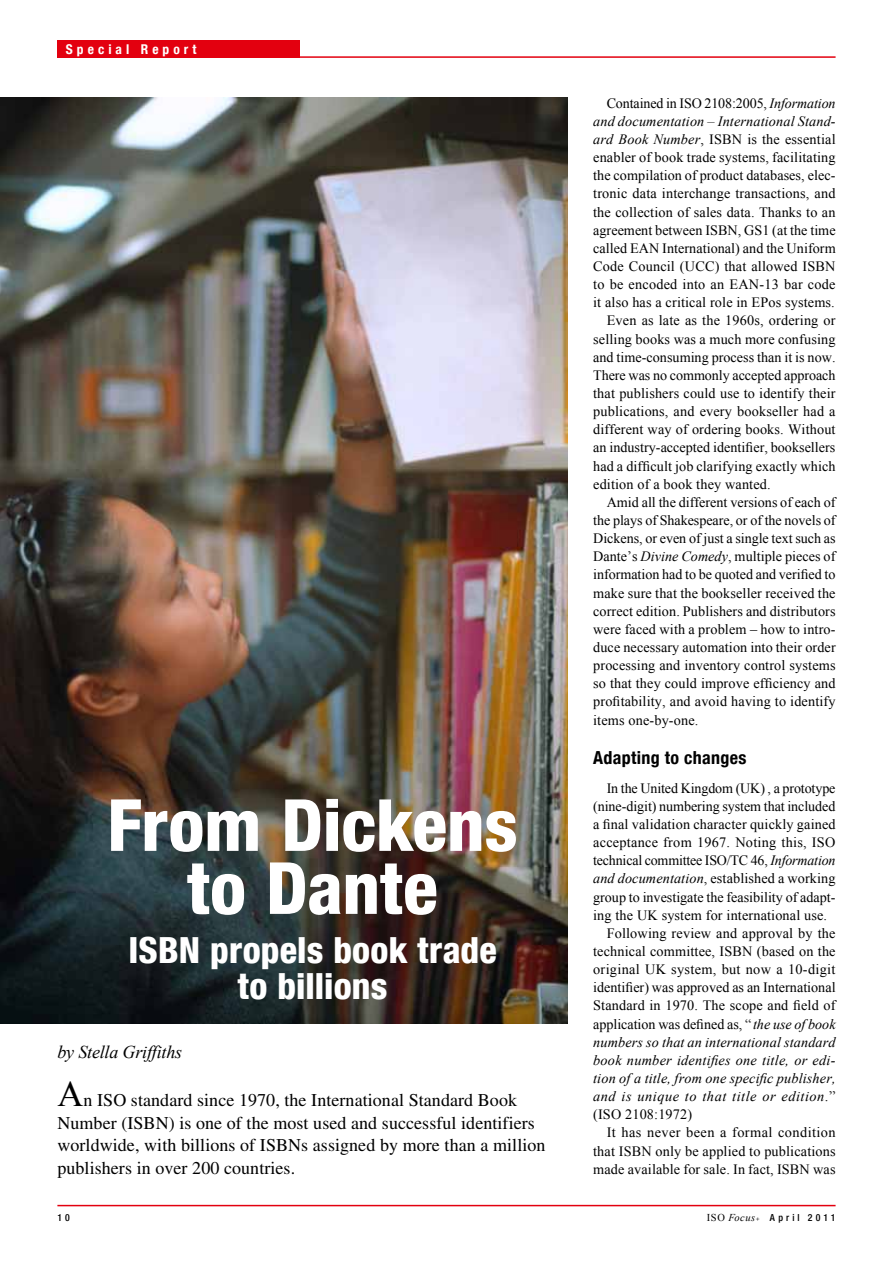
<style>
.page{position:relative;width:893px;height:1263px;background:#fff}
.page>*{position:absolute;margin:0;border:0;box-sizing:border-box;transform-origin:0 0}
.t1{font:800 condensed 72px/63px "Helvetica Neue LT Com";color:#fff;text-align:center}
.t2{font:800 condensed 36px/36px "Helvetica Neue LT Com";letter-spacing:.005em;color:#fff;text-align:center}
.t3{font:18px/22.5px "Times";letter-spacing:.005em;color:#000}
.t4{font:italic 18px "Times New Roman";letter-spacing:-.01em;color:#000}
.t5{font:700 condensed 18px "Helvetica Neue LT Com";letter-spacing:.015em;color:#000}
.t6{font:14.25px "Times New Roman";letter-spacing:.01em;color:#000}
.t7{font:italic 14.25px "Times New Roman";letter-spacing:.01em;color:#000}
.t8{font:14.25px "Times New Roman";letter-spacing:-.01em;color:#000}
.t9{font:14.25px "Times New Roman";letter-spacing:-.015em;color:#000}
.t10{font:italic 14.25px "Times New Roman";letter-spacing:.035em;color:#000}
.t11{font:14.25px "Times New Roman";letter-spacing:.03em;color:#000}
.t12{font:700 condensed 13.5px "Helvetica Neue LT Com";letter-spacing:.3em;color:#fff}
.t13{font:500 condensed 9.75px "Helvetica Neue LT Com";letter-spacing:.32em;color:#000}
.s1{font-family:"Times New Roman";font-size:36px}
.s2{font-style:italic}
.s3{font-style:normal}
.s4{font-family:"Times New Roman";font-weight:400;font-stretch:normal;font-size:10.5px}
.s5{font-family:"Times New Roman";font-weight:400;font-style:italic;font-stretch:normal;font-size:10.5px}
.s6{font-family:"Times New Roman";font-weight:700;font-style:italic;font-stretch:normal;font-size:6px}
</style>
<div class="page">
<hr style="left:57px;top:1205px;width:779px;height:1px;background:#e3000f">
<hr style="left:57px;top:56px;width:779px;height:2px;background:#e3000f">
<div style="left:57px;top:41px;width:243px;height:17px;background:#e3000f"></div>
<img style="left:0;top:98px;width:568px;height:925px">
<p class="t12" style="left:66px;top:41px;width:132px">Special Report</p>
<h1 class="t1" style="left:107px;top:793px;width:412px">From Dickens to Dante</h1>
<h2 class="t2" style="left:128px;top:931px;width:370px">ISBN propels book trade to billions</h2>
<p class="t4" style="left:57px;top:1040px;width:126px">by Stella Griffiths</p>
<p class="t3" style="left:57px;top:1089px;width:490px"><span class="s1">A</span>n ISO standard since 1970, the International Standard Book Number (ISBN) is one of the most used and successful identifiers worldwide, with billions of ISBNs assigned by more than a million publishers in over 200 countries.</p>
<p class="t8" style="left:607px;top:93px;width:230px">Contained in ISO 2108:2005, <span class="s2">Information</span></p>
<p class="t7" style="left:593px;top:111px;width:244px">and documentation – International Stand-</p>
<p class="t6" style="left:593px;top:130px;width:244px"><span class="s2">ard Book Number</span>, ISBN is the essential</p>
<p class="t6" style="left:593px;top:148px;width:244px">enabler of book trade systems, facilitating</p>
<p class="t6" style="left:593px;top:166px;width:244px">the compilation of product databases, elec-</p>
<p class="t6" style="left:593px;top:184px;width:244px">tronic data interchange transactions, and</p>
<p class="t6" style="left:593px;top:202px;width:244px">the collection of sales data. Thanks to an</p>
<p class="t6" style="left:593px;top:220px;width:244px">agreement between ISBN, GS1 (at the time</p>
<p class="t6" style="left:593px;top:238px;width:244px">called EAN International) and the Uniform</p>
<p class="t6" style="left:593px;top:257px;width:244px">Code Council (UCC) that allowed ISBN</p>
<p class="t6" style="left:593px;top:275px;width:244px">to be encoded into an EAN-13 bar code</p>
<p class="t6" style="left:593px;top:293px;width:243px">it also has a critical role in EPos systems.</p>
<p class="t6" style="left:607px;top:311px;width:230px">Even as late as the 1960s, ordering or</p>
<p class="t6" style="left:593px;top:329px;width:244px">selling books was a much more confusing</p>
<p class="t6" style="left:593px;top:347px;width:244px">and time-consuming process than it is now.</p>
<p class="t6" style="left:593px;top:365px;width:244px">There was no commonly accepted approach</p>
<p class="t6" style="left:593px;top:384px;width:244px">that publishers could use to identify their</p>
<p class="t6" style="left:593px;top:402px;width:244px">publications, and every bookseller had a</p>
<p class="t6" style="left:593px;top:420px;width:244px">different way of ordering books. Without</p>
<p class="t6" style="left:593px;top:438px;width:244px">an industry-accepted identifier, booksellers</p>
<p class="t6" style="left:593px;top:456px;width:244px">had a difficult job clarifying exactly which</p>
<p class="t6" style="left:593px;top:474px;width:179px">edition of a book they wanted.</p>
<p class="t6" style="left:607px;top:492px;width:230px">Amid all the different versions of each of</p>
<p class="t6" style="left:593px;top:511px;width:244px">the plays of Shakespeare, or of the novels of</p>
<p class="t6" style="left:593px;top:529px;width:244px">Dickens, or even of just a single text such as</p>
<p class="t6" style="left:593px;top:547px;width:244px">Dante’s <span class="s2">Divine Comedy</span>, multiple pieces of</p>
<p class="t6" style="left:593px;top:565px;width:244px">information had to be quoted and verified to</p>
<p class="t6" style="left:593px;top:583px;width:244px">make sure that the bookseller received the</p>
<p class="t6" style="left:593px;top:601px;width:244px">correct edition. Publishers and distributors</p>
<p class="t6" style="left:593px;top:619px;width:244px">were faced with a problem – how to intro-</p>
<p class="t6" style="left:593px;top:638px;width:244px">duce necessary automation into their order</p>
<p class="t6" style="left:593px;top:656px;width:244px">processing and inventory control systems</p>
<p class="t6" style="left:593px;top:674px;width:244px">so that they could improve efficiency and</p>
<p class="t6" style="left:593px;top:692px;width:244px">profitability, and avoid having to identify</p>
<p class="t6" style="left:593px;top:710px;width:107px">items one-by-one.</p>
<p class="t5" style="left:593px;top:747px;width:155px">Adapting to changes</p>
<p class="t8" style="left:607px;top:778px;width:230px">In the United Kingdom (UK) , a prototype</p>
<p class="t6" style="left:593px;top:796px;width:244px">(nine-digit) numbering system that included</p>
<p class="t6" style="left:593px;top:815px;width:244px">a final validation character quickly gained</p>
<p class="t6" style="left:593px;top:833px;width:244px">acceptance from 1967. Noting this, ISO</p>
<p class="t9" style="left:593px;top:851px;width:244px">technical committee ISO/TC 46, <span class="s2">Information</span></p>
<p class="t6" style="left:593px;top:869px;width:244px"><span class="s2">and documentation</span>, established a working</p>
<p class="t6" style="left:593px;top:887px;width:244px">group to investigate the feasibility of adapt-</p>
<p class="t6" style="left:593px;top:905px;width:235px">ing the UK system for international use.</p>
<p class="t6" style="left:607px;top:923px;width:230px">Following review and approval by the</p>
<p class="t6" style="left:593px;top:942px;width:244px">technical committee, ISBN (based on the</p>
<p class="t6" style="left:593px;top:960px;width:244px">original UK system, but now a 10-digit</p>
<p class="t6" style="left:593px;top:978px;width:244px">identifier) was approved as an International</p>
<p class="t6" style="left:593px;top:996px;width:244px">Standard in 1970. The scope and field of</p>
<p class="t6" style="left:593px;top:1014px;width:244px">application was defined as, “ <span class="s2">the use of book</span></p>
<p class="t7" style="left:593px;top:1032px;width:244px">numbers so that an international standard</p>
<p class="t7" style="left:593px;top:1050px;width:244px">book number identifies one title, or edi-</p>
<p class="t7" style="left:593px;top:1068px;width:244px">tion of a title, from one specific publisher,</p>
<p class="t10" style="left:593px;top:1086px;width:244px">and is unique to that title or edition<span class="s3">.”</span></p>
<p class="t6" style="left:593px;top:1105px;width:100px">(ISO 2108:1972)</p>
<p class="t11" style="left:607px;top:1123px;width:230px">It has never been a formal condition</p>
<p class="t6" style="left:593px;top:1141px;width:244px">that ISBN only be applied to publications</p>
<p class="t6" style="left:593px;top:1159px;width:244px">made available for sale. In fact, ISBN was</p>
<p class="t13" style="left:57px;top:1212px;width:14px">1 0</p>
<p class="t13" style="left:707px;top:1212px;width:130px"><span class="s4">ISO</span> <span class="s5">Focus</span><span class="s6">+</span> A pril 2011</p>
</div>
